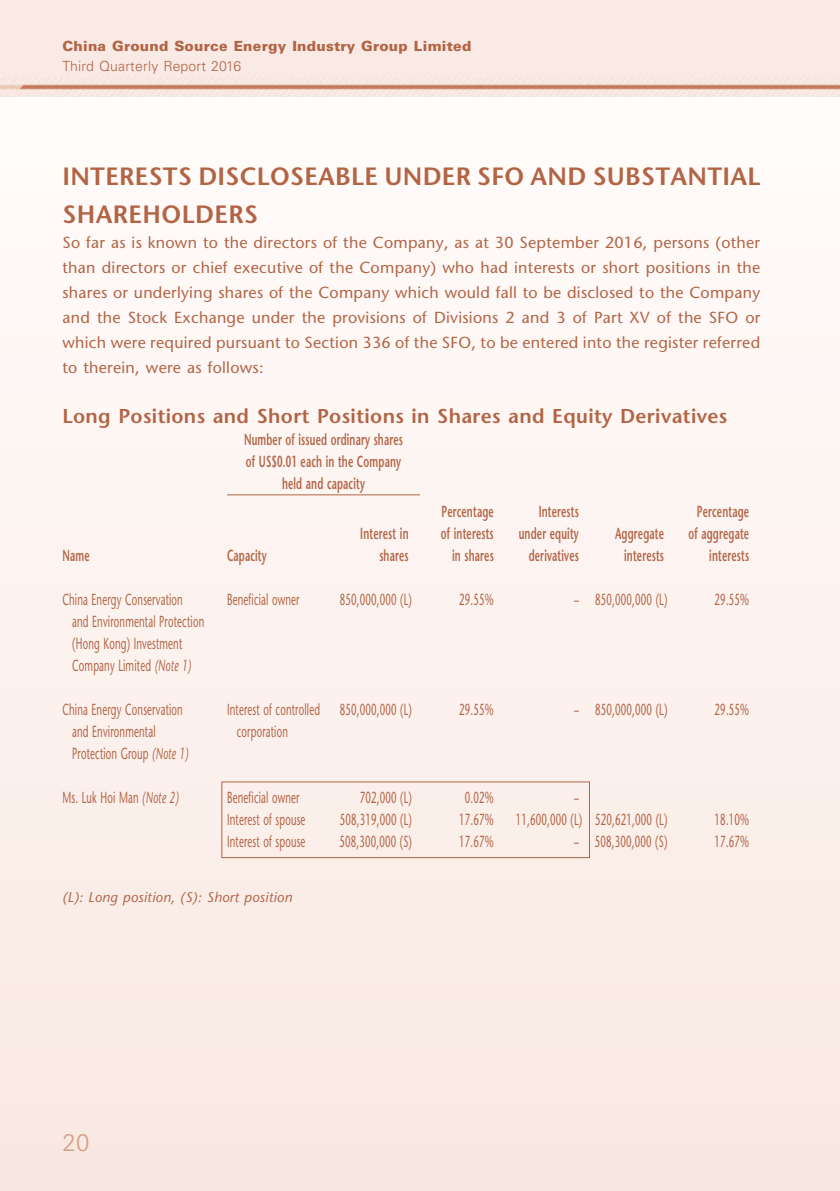
<style>
.page{position:relative;width:840px;height:1191px;background:#fff}
.page>*{position:absolute;margin:0;border:0;box-sizing:border-box;transform-origin:0 0}
.t1{font:600 25px/38px "Stone Sans Std";letter-spacing:.01em;color:#b26445}
.t2{font:300 24px "Univers LT Std";color:#d49f89}
.t3{font:600 20px "Stone Sans Std";letter-spacing:.015em;color:#b26445}
.t4{font:500 16px/22px "Stone Sans Std";letter-spacing:.015em;color:#b26445;scale:.6 1}
.t5{font:500 16px/25px "Stone Sans Std";letter-spacing:.015em;color:#b26445;text-align:justify}
.t6{font:600 16px/22px "Stone Sans Std";letter-spacing:.015em;color:#b26445;text-align:right;scale:.6 1}
.t7{font:900 14px "Univers LT Std";letter-spacing:.015em;color:#b26445}
.t8{font:italic 500 14px "Stone Sans Std";letter-spacing:.015em;color:#b26445}
.t9{font:300 14px "Univers LT Std";letter-spacing:.015em;color:#b26445}
.s1{font-style:italic}
</style>
<div class="page">
<div style="left:0;top:0;width:839px;height:1191px;background:#fcf2ee"></div>
<img style="left:0;top:74px;width:839px;height:22px">
<hr style="left:227px;top:494px;width:193px;height:1px;background:#b26445">
<div style="left:221px;top:781px;width:368px;height:77px;border:1px solid #b26445"></div>
<p class="t7" style="left:62px;top:38px;width:410px">China Ground Source Energy Industry Group Limited</p>
<p class="t9" style="left:62px;top:58px;width:180px">Third Quarterly Report 2016</p>
<h1 class="t1" style="left:62px;top:157px;width:699px">INTERESTS DISCLOSEABLE UNDER SFO AND SUBSTANTIAL<br>SHAREHOLDERS</h1>
<p class="t5" style="left:62px;top:230px;width:699px">So far as is known to the directors of the Company, as at 30 September 2016, persons (other than directors or chief executive of the Company) who had interests or short positions in the shares or underlying shares of the Company which would fall to be disclosed to the Company and the Stock Exchange under the provisions of Divisions 2 and 3 of Part XV of the SFO or which were required pursuant to Section 336 of the SFO, to be entered into the register referred to therein, were as follows:</p>
<p class="t3" style="left:62px;top:404px;width:666px">Long Positions and Short Positions in Shares and Equity Derivatives</p>
<p class="t6" style="left:244px;top:429px;width:266px;text-align:center">Number of issued ordinary shares of US$0.01 each in the Company held and capacity</p>
<p class="t6" style="left:62px;top:545px;width:47px">Name</p>
<p class="t6" style="left:227px;top:545px;width:68px">Capacity</p>
<p class="t6" style="left:360px;top:523px;width:82px">Interest in shares</p>
<p class="t6" style="left:440px;top:501px;width:90px">Percentage of interests in shares</p>
<p class="t6" style="left:518px;top:501px;width:102px">Interests under equity derivatives</p>
<p class="t6" style="left:614px;top:523px;width:83px;text-align:center">Aggregate interests</p>
<p class="t6" style="left:688px;top:501px;width:103px">Percentage of aggregate interests</p>
<p class="t4" style="left:72px;top:589px;width:221px;text-indent:-10px">China Energy Conservation<br>and Environmental Protection (Hong Kong) Investment<br>Company Limited <span class="s1">(Note 1)</span></p>
<p class="t4" style="left:227px;top:589px;width:122px">Beneficial owner</p>
<p class="t4" style="left:339px;top:589px;width:122px">850,000,000 (L)</p>
<p class="t4" style="left:459px;top:589px;width:59px">29.55%</p>
<p class="t4" style="left:573px;top:589px;width:157px">– 850,000,000 (L)</p>
<p class="t4" style="left:714px;top:589px;width:59px">29.55%</p>
<p class="t4" style="left:72px;top:699px;width:195px;text-indent:-10px">China Energy Conservation and Environmental<br>Protection Group <span class="s1">(Note 1)</span></p>
<p class="t4" style="left:237px;top:699px;width:140px;text-indent:-10px">Interest of controlled corporation</p>
<p class="t4" style="left:339px;top:699px;width:122px">850,000,000 (L)</p>
<p class="t4" style="left:459px;top:699px;width:59px">29.55%</p>
<p class="t4" style="left:573px;top:699px;width:157px">– 850,000,000 (L)</p>
<p class="t4" style="left:714px;top:699px;width:59px">29.55%</p>
<p class="t4" style="left:62px;top:787px;width:195px">Ms. Luk Hoi Man <span class="s1">(Note 2)</span></p>
<p class="t4" style="left:227px;top:787px;width:122px">Beneficial owner</p>
<p class="t4" style="left:359px;top:787px;width:88px">702,000 (L)</p>
<p class="t4" style="left:464px;top:787px;width:50px">0.02%</p>
<p class="t4" style="left:573px;top:787px;width:9px">–</p>
<p class="t4" style="left:227px;top:809px;width:132px">Interest of spouse</p>
<p class="t4" style="left:339px;top:809px;width:122px">508,319,000 (L)</p>
<p class="t4" style="left:459px;top:809px;width:59px">17.67%</p>
<p class="t4" style="left:515px;top:809px;width:254px">11,600,000 (L) 520,621,000 (L)</p>
<p class="t4" style="left:714px;top:809px;width:59px">18.10%</p>
<p class="t4" style="left:227px;top:831px;width:132px">Interest of spouse</p>
<p class="t4" style="left:339px;top:831px;width:122px">508,300,000 (S)</p>
<p class="t4" style="left:459px;top:831px;width:59px">17.67%</p>
<p class="t4" style="left:573px;top:831px;width:157px">– 508,300,000 (S)</p>
<p class="t4" style="left:714px;top:831px;width:59px">17.67%</p>
<p class="t8" style="left:62px;top:889px;width:231px">(L): Long position, (S): Short position</p>
<h2 class="t2" style="left:62px;top:1127px;width:29px">20</h2>
</div>
